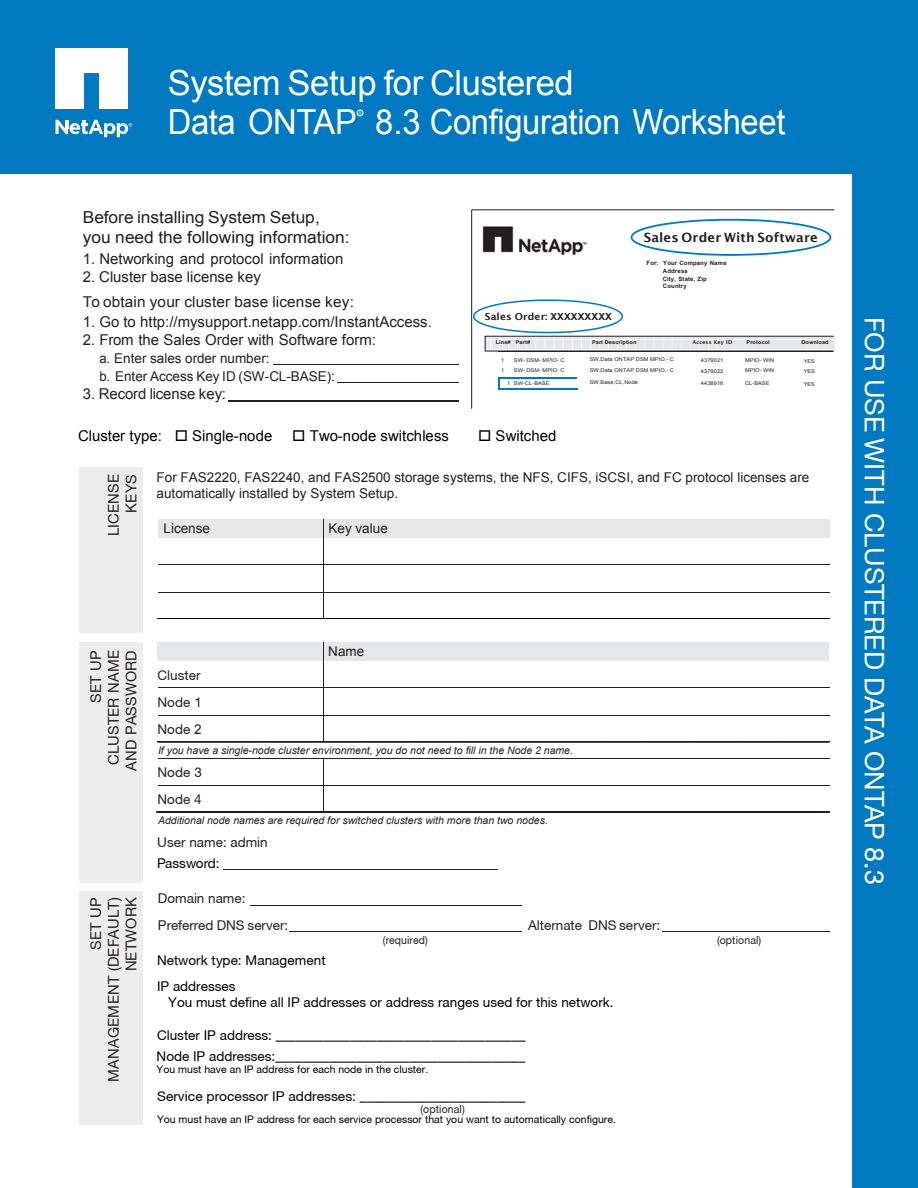
<style>
.page{position:relative;width:918px;height:1188px;background:#fff}
.page>*{position:absolute;margin:0;border:0;box-sizing:border-box;transform-origin:0 0}
.t1{font:34.5px/39.5px "Arial";letter-spacing:-.01em;color:#fff}
.t2{font:27px "Helvetica Neue CE";color:#fff}
.t3{font:16.5px/19.8px "Arial";color:#231f20;scale:1.05 1}
.t4{font:15px/25.5px "Arial";color:#231f20}
.t5{font:15px/17.7px "Helvetica Neue CE";letter-spacing:.015em;color:#231f20;text-align:right}
.t6{font:15px "Arial";color:#000}
.t7{font:13.5px/26.5px "Helvetica Neue CE";color:#000}
.t8{font:13.5px/18px "Arial";color:#231f20}
.t9{font:13.5px/27px "Helvetica Neue CE";color:#231f20}
.t10{font:600 12.75px "Lucida Sans";letter-spacing:.01em;color:#231f20}
.t11{font:11.1px "Helvetica Neue CE";letter-spacing:.015em;color:#231f20;scale:.94 1}
.t12{font:italic 10.5px "Arial";color:#231f20}
.t13{font:10.5px "Helvetica Neue CE";color:#000}
.t14{font:600 9.75px "Lucida Sans";letter-spacing:.01em;color:#231f20;scale:1.04 1}
.t15{font:700 6px/7.6px "Arial";letter-spacing:.025em;color:#231f20}
.t16{font:5.25px "Arial";letter-spacing:.01em;color:#231f20;scale:1.08 1}
.t17{font:700 5.25px "Arial";letter-spacing:.015em;color:#231f20;scale:1.07 1}
.t18{font:600 5.25px "Lucida Sans";letter-spacing:.03em;color:#231f20}
.t19{font:4.65px "Arial";color:#fff}
.s1{font-family:"Arial";font-weight:700}
.s2{font-family:"Arial"}
</style>
<div class="page">
<div style="left:79px;top:642px;width:64px;height:240px;background:#ededee"></div>
<div style="left:0;top:0;width:918px;height:174px;background:#0079c1"></div>
<div style="left:56px;top:73px;width:28px;height:36px;background:#fff"></div>
<div style="left:56px;top:49px;width:72px;height:24px;background:#fff"></div>
<div style="left:100px;top:73px;width:28px;height:36px;background:#fff"></div>
<svg style="left:56px;top:120px;width:76px;height:17px"></svg>
<svg style="left:471px;top:209px;width:364px;height:200px"></svg>
<div style="left:485px;top:336px;width:349px;height:15px;border:1px solid #231f20"></div>
<svg style="left:472px;top:299px;width:152px;height:35px"></svg>
<svg style="left:630px;top:218px;width:203px;height:39px"></svg>
<hr style="left:509px;top:351px;width:68px;height:1px;background:#231f20">
<hr style="left:578px;top:351px;width:110px;height:1px;background:#231f20">
<hr style="left:688px;top:351px;width:46px;height:1px;background:#231f20">
<hr style="left:735px;top:351px;width:54px;height:1px;background:#231f20">
<hr style="left:789px;top:351px;width:44px;height:1px;background:#231f20">
<hr style="left:510px;top:377px;width:67px;height:1px;background:#0079c1">
<svg style="left:498px;top:377px;width:12px;height:13px"></svg>
<hr style="left:509px;top:388px;width:68px;height:2px;background:#0079c1">
<hr style="left:274px;top:364px;width:185px;height:1px;background:#231f20">
<hr style="left:337px;top:382px;width:122px;height:1px;background:#231f20">
<hr style="left:228px;top:400px;width:231px;height:1px;background:#231f20">
<div style="left:853px;top:150px;width:65px;height:1038px;background:#0079c1"></div>
<hr style="left:223px;top:869px;width:275px;height:1px;background:#231f20">
<div style="left:79px;top:468px;width:64px;height:165px;background:#ededee"></div>
<hr style="left:158px;top:536px;width:165px;height:2px;background:#e6e7e8">
<div style="left:158px;top:519px;width:165px;height:17px;background:#e6e7e8"></div>
<hr style="left:324px;top:536px;width:506px;height:2px;background:#e6e7e8">
<div style="left:324px;top:519px;width:506px;height:17px;background:#e6e7e8"></div>
<hr style="left:158px;top:564px;width:165px;height:1px;background:#231f20">
<hr style="left:324px;top:564px;width:506px;height:1px;background:#231f20">
<hr style="left:158px;top:592px;width:165px;height:1px;background:#231f20">
<hr style="left:324px;top:592px;width:506px;height:1px;background:#231f20">
<hr style="left:157px;top:618px;width:166px;height:1px;background:#000">
<svg style="left:323px;top:519px;width:1px;height:100px"></svg>
<hr style="left:324px;top:618px;width:506px;height:1px;background:#000">
<svg style="left:158px;top:642px;width:672px;height:100px"></svg>
<svg style="left:157px;top:758px;width:673px;height:54px"></svg>
<div style="left:79px;top:892px;width:64px;height:233px;background:#ededee"></div>
<hr style="left:250px;top:905px;width:272px;height:1px;background:#231f20">
<hr style="left:290px;top:931px;width:232px;height:1px;background:#231f20">
<hr style="left:662px;top:931px;width:167px;height:1px;background:#231f20">
<svg style="left:357px;top:110px;width:6px;height:6px"></svg>
<h1 class="t1" style="left:168px;top:63px;width:619px">System Setup for Clustered<br>Data ONTAP 8.3 Configuration Worksheet</h1>
<p class="t19" style="left:358px;top:110px;width:5px">R</p>
<p class="t3" style="left:83px;top:208px;width:256px">Before installing System Setup, you need the following information:</p>
<p class="t4" style="left:83px;top:246px;width:262px">1. Networking and protocol information</p>
<p class="t4" style="left:83px;top:264px;width:273px">2. Cluster base license key<br>To obtain your cluster base license key:</p>
<p class="t4" style="left:83px;top:309px;width:351px">1. Go to http://mysupport.netapp.com/InstantAccess.</p>
<p class="t14" style="left:485px;top:311px;width:124px">Sales Order: <span class="s1">XXXXXXXXX</span></p>
<p class="t10" style="left:644px;top:230px;width:175px">Sales Order With Software</p>
<p class="t15" style="left:663px;top:260px;width:65px;text-indent:-16px">For: Your Company Name<br>Address<br>City, State, Zip<br>Country</p>
<p class="t4" style="left:83px;top:327px;width:295px">2. From the Sales Order with Software form:</p>
<p class="t8" style="left:99px;top:349px;width:237px">a. Enter sales order number:<br>b. Enter Access Key ID (SW-CL-BASE):</p>
<p class="t4" style="left:83px;top:381px;width:145px">3. Record license key:</p>
<p class="t17" style="left:496px;top:338px;width:34px">Line# Part#</p>
<p class="t17" style="left:592px;top:338px;width:43px">Part Description</p>
<p class="t18" style="left:693px;top:339px;width:41px">Access Key ID</p>
<p class="t17" style="left:747px;top:338px;width:23px">Protocol</p>
<p class="t17" style="left:801px;top:338px;width:27px">Download</p>
<p class="t16" style="left:501px;top:357px;width:4px">1</p>
<p class="t16" style="left:514px;top:357px;width:49px">SW- DSM- MPIO- C</p>
<p class="t16" style="left:590px;top:356px;width:79px">SW,Data ONTAP DSM MPIO,- C</p>
<p class="t16" style="left:701px;top:357px;width:22px">4379021</p>
<p class="t16" style="left:745px;top:357px;width:28px">MPIO- WIN</p>
<p class="t16" style="left:804px;top:358px;width:12px">YES</p>
<p class="t16" style="left:501px;top:367px;width:4px">1</p>
<p class="t16" style="left:514px;top:367px;width:49px">SW- DSM- MPIO- C</p>
<p class="t16" style="left:590px;top:366px;width:79px">SW,Data ONTAP DSM MPIO,- C</p>
<p class="t16" style="left:701px;top:367px;width:22px">4379022</p>
<p class="t16" style="left:745px;top:367px;width:28px">MPIO- WIN</p>
<p class="t16" style="left:804px;top:368px;width:12px">YES</p>
<p class="t16" style="left:507px;top:380px;width:41px">1 SW-CL-BASE</p>
<p class="t16" style="left:590px;top:379px;width:46px">SW,Base,CL,Node</p>
<p class="t16" style="left:701px;top:380px;width:22px">4438916</p>
<p class="t16" style="left:745px;top:379px;width:24px">CL-BASE</p>
<p class="t16" style="left:804px;top:380px;width:12px">YES</p>
<p class="t6" style="left:78px;top:426px;width:196px">Cluster type: □ Single-node</p>
<p class="t6" style="left:292px;top:426px;width:158px">□ Two-node switchless</p>
<p class="t6" style="left:478px;top:426px;width:80px">□ Switched</p>
<p class="t5" style="left:105px;top:536px;width:64px;rotate:-90deg">LICENSE<br>KEYS</p>
<p class="t8" style="left:157px;top:469px;width:654px;line-height:16.2px">For FAS2220, FAS2240, and FAS2500 storage systems, the NFS, CIFS, iSCSI, and FC protocol licenses are automatically installed by System Setup.</p>
<p class="t8" style="left:164px;top:520px;width:48px">License</p>
<p class="t8" style="left:329px;top:520px;width:61px">Key value</p>
<p class="t5" style="left:87px;top:771px;width:122px;rotate:-90deg">SET UP<br>CLUSTER NAME<br>AND PASSWORD</p>
<p class="t8" style="left:328px;top:643px;width:38px">Name</p>
<p class="t9" style="left:158px;top:662px;width:46px;text-align:justify">Cluster Node 1<br>Node <span class="s2">2</span></p>
<p class="t12" style="left:158px;top:743px;width:416px">If you have a single-node cluster environment, you do not need to fill in the Node 2 name.</p>
<p class="t9" style="left:158px;top:759px;width:46px">Node 3<br>Node 4</p>
<p class="t12" style="left:158px;top:813px;width:391px">Additional node names are required for switched clusters with more than two nodes.</p>
<p class="t9" style="left:157px;top:829px;width:112px">User name: admin</p>
<p class="t7" style="left:157px;top:850px;width:64px">Password:</p>
<p class="t5" style="left:87px;top:1082px;width:186px;rotate:-90deg">SET UP<br>MANAGEMENT (DEFAULT)<br>NETWORK</p>
<p class="t9" style="left:158px;top:886px;width:132px;line-height:26.1px">Domain name:<br>Preferred DNS server:</p>
<p class="t9" style="left:528px;top:911px;width:56px">Alternate</p>
<p class="t9" style="left:588px;top:911px;width:73px">DNS server:</p>
<p class="t11" style="left:383px;top:933px;width:49px">(required)</p>
<p class="t7" style="left:157px;top:947px;width:170px">Network type: Management<br>IP addresses</p>
<p class="t7" style="left:168px;top:989px;width:447px">You must define all IP addresses or address ranges used for this network.</p>
<p class="t7" style="left:157px;top:1022px;width:370px">Cluster IP address: _____________________________________</p>
<p class="t7" style="left:157px;top:1043px;width:370px">Node IP addresses:_____________________________________</p>
<p class="t13" style="left:157px;top:1063px;width:273px">You must have an IP address for each node in the cluster.</p>
<p class="t7" style="left:157px;top:1083px;width:370px">Service processor IP addresses: ________________________</p>
<p class="t11" style="left:421px;top:1102px;width:49px">(optional)</p>
<p class="t13" style="left:157px;top:1113px;width:460px">You must have an IP address for each service processor that you want to automatically configure.</p>
<p class="t11" style="left:717px;top:933px;width:49px">(optional)</p>
<h2 class="t2" style="left:891px;top:316px;width:570px;rotate:90deg">FOR USE WITH CLUSTERED DATA ONTAP 8.3</h2>
</div>
